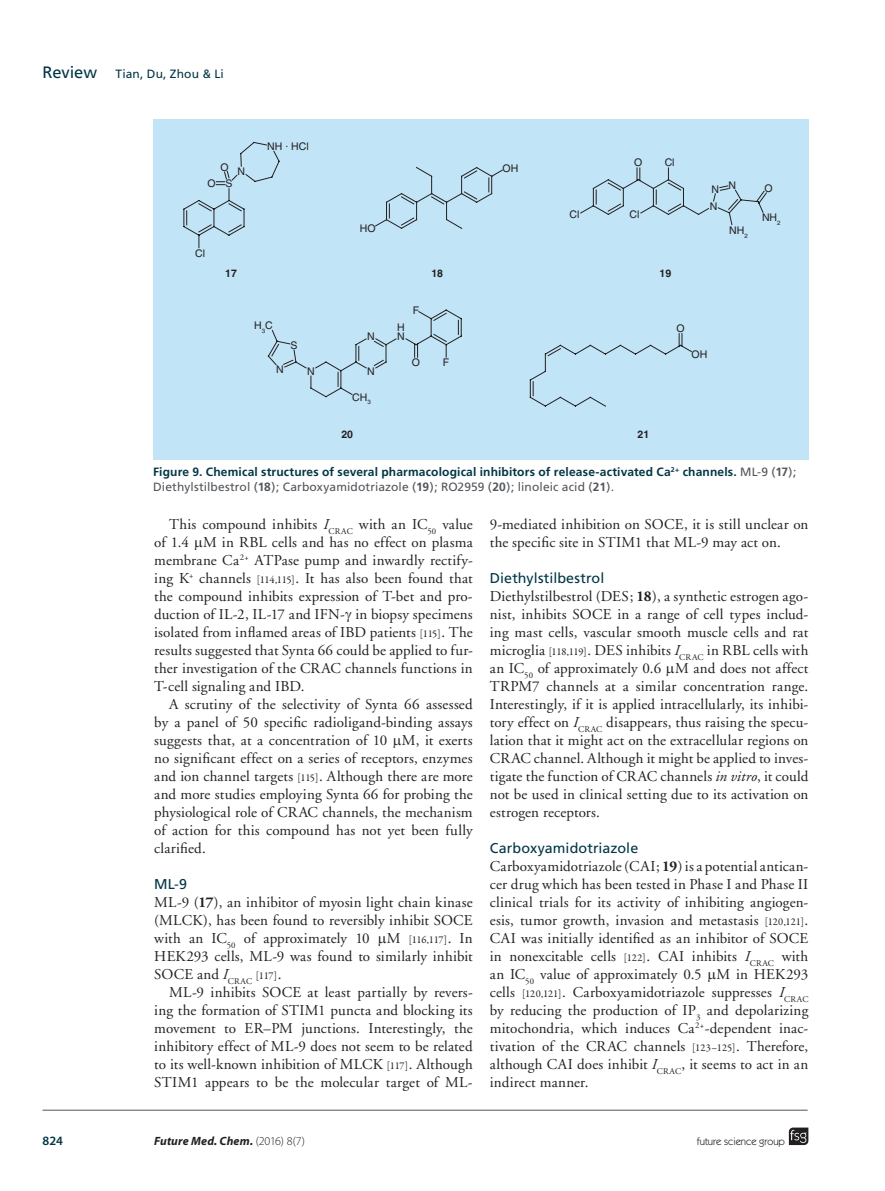
<style>
.page{position:relative;width:885px;height:1191px;background:#fff}
.page>*{position:absolute;margin:0;border:0;box-sizing:border-box;transform-origin:0 0}
.t1{font:15px/18px "Adobe Garamond";letter-spacing:.01em;color:#231f20;text-align:justify}
.t2{font:14.25px "Frutiger";letter-spacing:.005em;color:#003644}
.t3{font:600 12.75px "Myriad Pro";color:#003644}
.t4{font:700 12px/15px "Frutiger";letter-spacing:.015em;color:#003644}
.t5{font:italic 700 12px "Myriad Pro";letter-spacing:.015em;color:#231f20}
.t6{font:12px "Frutiger";letter-spacing:.01em;color:#003644}
.t7{font:10.5px "Helvetica LT Std";color:#231f20}
.t8{font:10.5px "Itc Kabel";color:#231f20}
.t9{font:700 10.5px "Helvetica LT Std";color:#231f20}
.t10{font:10.5px "Garamond Premr Pro";color:#231f20}
.s1{font-size:16.5px}
.s2{font-weight:400;color:#52555a}
.s3{color:#52555a}
.s4{font-style:italic}
.s5{font-family:"Garamond Premr Pro";font-size:10.5px}
.s6{font-weight:700}
.s7{font-family:"Adobe Garamond";font-size:15px}
.s8{font-weight:300;font-style:normal}
</style>
<div class="page">
<svg style="left:788px;top:1127px;width:20px;height:18px"></svg>
<hr style="left:43px;top:1109px;width:764px;height:1px;background:#52555a">
<div style="left:153px;top:119px;width:655px;height:340px;background:#c1e4f7"></div>
<svg style="left:183px;top:141px;width:584px;height:266px"></svg>
<p class="t6" style="left:43px;top:67px;width:183px"><span class="s1">Review</span> Tian, Du, Zhou &amp; Li</p>
<p class="t7" style="left:220px;top:163px;width:26px">O N</p>
<p class="t7" style="left:207px;top:177px;width:26px">O S</p>
<p class="t7" style="left:267px;top:140px;width:43px">NH . HCl</p>
<p class="t7" style="left:195px;top:247px;width:11px">Cl</p>
<p class="t7" style="left:360px;top:223px;width:17px">HO</p>
<p class="t7" style="left:502px;top:162px;width:17px">OH</p>
<p class="t7" style="left:634px;top:157px;width:10px">O</p>
<p class="t7" style="left:569px;top:209px;width:12px">Cl</p>
<p class="t7" style="left:629px;top:209px;width:11px">Cl</p>
<p class="t7" style="left:664px;top:157px;width:11px">Cl</p>
<p class="t9" style="left:225px;top:267px;width:13px">17</p>
<p class="t9" style="left:431px;top:267px;width:13px">18</p>
<p class="t9" style="left:659px;top:267px;width:13px">19</p>
<p class="t7" style="left:412px;top:304px;width:8px">F</p>
<p class="t7" style="left:711px;top:181px;width:26px">N N</p>
<p class="t7" style="left:729px;top:224px;width:20px">NH<sub>2</sub></p>
<p class="t7" style="left:709px;top:200px;width:9px">N</p>
<p class="t7" style="left:254px;top:320px;width:20px">H<sub>3</sub>C</p>
<p class="t7" style="left:276px;top:363px;width:9px">N</p>
<p class="t7" style="left:290px;top:339px;width:9px">S</p>
<p class="t7" style="left:397px;top:322px;width:9px">H</p>
<p class="t7" style="left:367px;top:330px;width:9px">N</p>
<p class="t7" style="left:397px;top:330px;width:9px">N</p>
<p class="t7" style="left:307px;top:365px;width:9px">N</p>
<p class="t7" style="left:367px;top:365px;width:9px">N</p>
<p class="t7" style="left:352px;top:391px;width:20px">CH<sub>3</sub></p>
<p class="t7" style="left:412px;top:356px;width:10px">O</p>
<p class="t7" style="left:443px;top:356px;width:8px">F</p>
<p class="t9" style="left:341px;top:428px;width:13px">20</p>
<p class="t9" style="left:637px;top:428px;width:13px">21</p>
<p class="t7" style="left:676px;top:322px;width:10px">O</p>
<p class="t7" style="left:691px;top:348px;width:17px">OH</p>
<p class="t7" style="left:764px;top:182px;width:10px">O</p>
<p class="t7" style="left:762px;top:212px;width:20px">NH<sub>2</sub></p>
<p class="t4" style="left:153px;top:464px;width:644px">Figure 9. Chemical structures of several pharmacological inhibitors of release-activated Ca<sup>2+</sup> channels. <span class="s2">ML-9 (</span><span class="s3">17</span><span class="s2">);<br>Diethylstilbestrol (</span><span class="s3">18</span><span class="s2">); Carboxyamidotriazole (</span><span class="s3">19</span><span class="s2">); RO2959 (</span><span class="s3">20</span><span class="s2">); linoleic acid (</span><span class="s3">21</span><span class="s2">).</span></p>
<p class="t1" style="left:154px;top:515px;width:320px;text-indent:15px">This compound inhibits <span class="s4">I</span><sub>CRAC</sub> with an IC<sub>50</sub> value of 1.4 M in RBL cells and has no effect on plasma membrane Ca<sup>2+</sup> ATPase pump and inwardly rectify&shy;ing K<sup>+</sup> channels <span class="s5">[114,115]</span>. It has also been found that the compound inhibits expression of T-bet and pro&shy;duction of IL-2, IL-17 and IFN- in biopsy specimens isolated from inflamed areas of IBD patients <span class="s5">[115]</span>. The results suggested that Synta 66 could be applied to fur&shy;ther investigation of the CRAC channels functions in T-cell signaling and IBD.</p>
<p class="t1" style="left:154px;top:695px;width:320px;text-indent:15px">A scrutiny of the selectivity of Synta 66 assessed by a panel of 50 specific radioligand-binding assays suggests that, at a concentration of 10 M, it exerts no significant effect on a series of receptors, enzymes and ion channel targets <span class="s5">[115]</span>. Although there are more and more studies employing Synta 66 for probing the physiological role of CRAC channels, the mechanism of action for this compound has not yet been fully clarified.</p>
<p class="t2" style="left:154px;top:875px;width:34px">ML-9</p>
<p class="t1" style="left:154px;top:893px;width:320px">ML-9 (<span class="s6">17</span>), an inhibitor of myosin light chain kinase (MLCK), has been found to reversibly inhibit SOCE with an IC<sub>50</sub> of approximately 10 M <span class="s5">[116,117]</span>. In HEK293 cells, ML-9 was found to similarly inhibit SOCE and <span class="s4">I</span><sub>CRAC</sub></p>
<p class="t10" style="left:256px;top:969px;width:27px">[117]<span class="s7">.</span></p>
<p class="t1" style="left:154px;top:983px;width:320px;text-indent:15px">ML-9 inhibits SOCE at least partially by revers&shy;ing the formation of STIM1 puncta and blocking its movement to ER–PM junctions. Interestingly, the inhibitory effect of ML-9 does not seem to be related to its well-known inhibition of MLCK <span class="s5">[117]</span>. Although STIM1 appears to be the molecular target of ML-</p>
<p class="t1" style="left:490px;top:515px;width:320px">9-mediated inhibition on SOCE, it is still unclear on the specific site in STIM1 that ML-9 may act on.</p>
<p class="t2" style="left:490px;top:569px;width:116px">Diethylstilbestrol</p>
<p class="t1" style="left:490px;top:587px;width:320px">Diethylstilbestrol (DES; <span class="s6">18</span>), a synthetic estrogen ago&shy;nist, inhibits SOCE in a range of cell types includ&shy;ing mast cells, vascular smooth muscle cells and rat microglia <span class="s5">[118,119]</span>. DES inhibits <span class="s4">I</span><sub>CRAC</sub> in RBL cells with an IC<sub>50</sub> of approximately 0.6 M and does not affect TRPM7 channels at a similar concentration range.<br>Interestingly, if it is applied intracellularly, its inhibi&shy;tory effect on <span class="s4">I</span><sub>CRAC</sub> disappears, thus raising the specu&shy;lation that it might act on the extracellular regions on CRAC channel. Although it might be applied to inves&shy;tigate the function of CRAC channels <span class="s4">in vitro</span>, it could not be used in clinical setting due to its activation on estrogen receptors.</p>
<p class="t2" style="left:490px;top:839px;width:150px">Carboxyamidotriazole</p>
<p class="t1" style="left:489px;top:857px;width:320px">Carboxyamidotriazole (CAI; <span class="s6">19</span>) is a potential antican&shy;cer drug which has been tested in Phase I and Phase II clinical trials for its activity of inhibiting angiogen&shy;esis, tumor growth, invasion and metastasis <span class="s5">[120,121]</span>.<br>CAI was initially identified as an inhibitor of SOCE in nonexcitable cells <span class="s5">[122]</span>. CAI inhibits <span class="s4">I</span><sub>CRAC</sub> with an IC<sub>50</sub> value of approximately 0.5 M in HEK293 cells <span class="s5">[120,121]</span>. Carboxyamidotriazole suppresses <span class="s4">I</span><sub>CRAC </sub>by reducing the production of IP<sub>3</sub> and depolarizing mitochondria, which induces Ca<sup>2+</sup>-dependent inac&shy;tivation of the CRAC channels <span class="s5">[123–125]</span>. Therefore, although CAI does inhibit <span class="s4">I</span><sub>CRAC</sub>, it seems to act in an indirect manner.</p>
<p class="t3" style="left:43px;top:1132px;width:22px">824</p>
<p class="t5" style="left:154px;top:1132px;width:152px">Future Med. Chem. <span class="s8">(2016) 8(7)</span></p>
<p class="t8" style="left:696px;top:1135px;width:90px">future science group</p>
</div>
